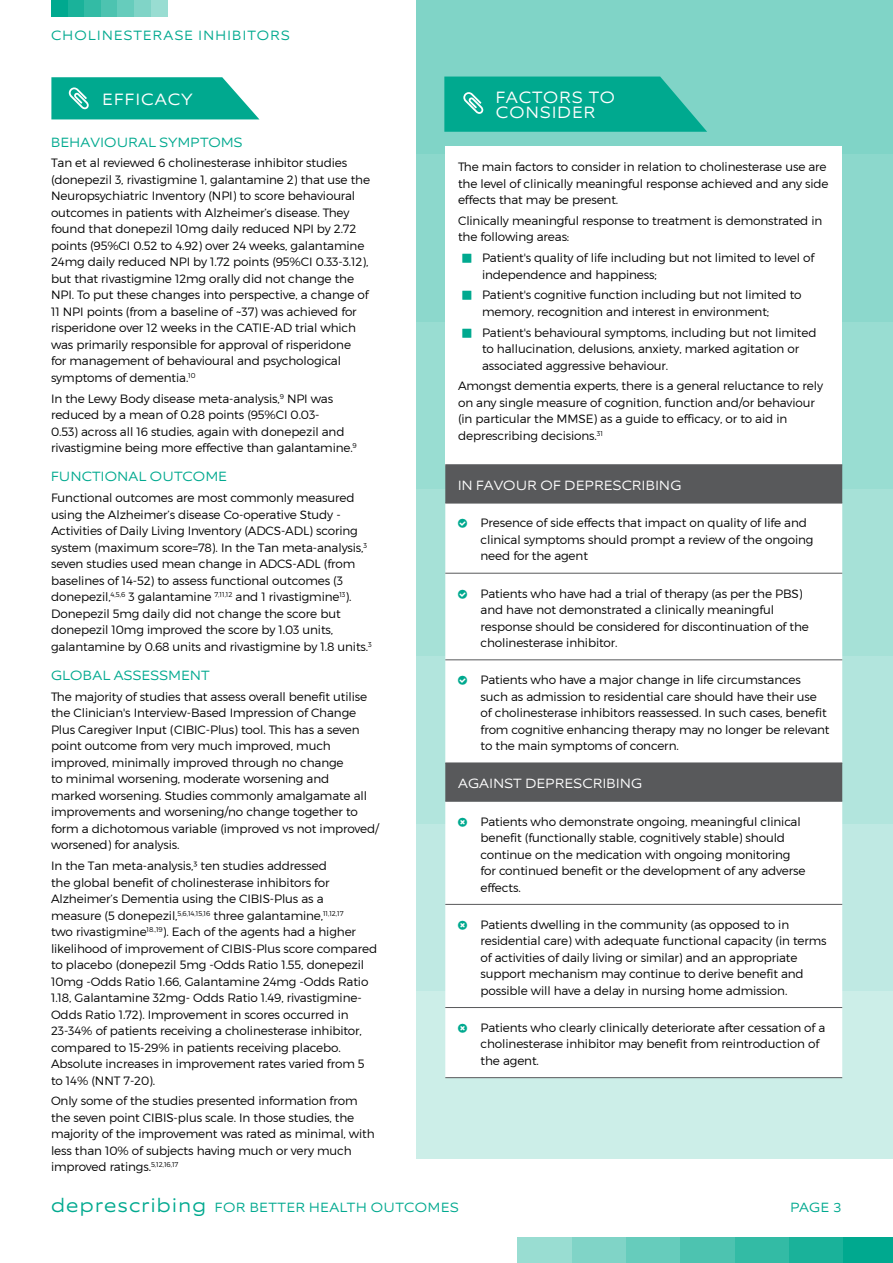
<style>
.page{position:relative;width:893px;height:1263px;background:#fff}
.page>*{position:absolute;margin:0;border:0;box-sizing:border-box;transform-origin:0 0}
.t1{font:300 16.5px/15px "Equip Extended";letter-spacing:.08em;color:#fff}
.t2{font:300 13.5px "Equip Extended";letter-spacing:.03em;color:#00a98f}
.t3{font:300 13.5px "Equip Extended";letter-spacing:.03em;color:#fff}
.t4{font:300 13.5px "Equip Extended";letter-spacing:.05em;color:#00a98f}
.t5{font:300 13.5px "Equip Extended";letter-spacing:.1em;color:#00a98f}
.t6{font:300 12px/16.5px "Montserrat";letter-spacing:-.01em;color:#000}
.s1{font-size:19.5px}
</style>
<div class="page">
<div style="left:51px;top:0;width:17px;height:17px;background:#00a98f"></div>
<div style="left:68px;top:0;width:16px;height:17px;background:#1ab29a"></div>
<div style="left:84px;top:0;width:17px;height:17px;background:#33bba5"></div>
<div style="left:101px;top:0;width:17px;height:17px;background:#4dc3b0"></div>
<div style="left:118px;top:0;width:16px;height:17px;background:#66ccbc"></div>
<div style="left:134px;top:0;width:17px;height:17px;background:#80d4c7"></div>
<div style="left:151px;top:0;width:17px;height:17px;background:#99ddd2"></div>
<div style="left:843px;top:1236px;width:50px;height:27px;background:#00a98f"></div>
<div style="left:789px;top:1236px;width:54px;height:27px;background:#1ab29a"></div>
<div style="left:734px;top:1236px;width:55px;height:27px;background:#33bba5"></div>
<div style="left:680px;top:1236px;width:54px;height:27px;background:#4dc3b0"></div>
<div style="left:626px;top:1236px;width:54px;height:27px;background:#66ccbc"></div>
<div style="left:571px;top:1236px;width:55px;height:27px;background:#80d4c7"></div>
<div style="left:517px;top:1236px;width:54px;height:27px;background:#99ddd2"></div>
<div style="left:417px;top:0;width:476px;height:155px;background:#80d4c7"></div>
<div style="left:417px;top:155px;width:476px;height:167px;background:#8cd8cc"></div>
<div style="left:417px;top:322px;width:476px;height:167px;background:#99ddd2"></div>
<div style="left:417px;top:489px;width:476px;height:168px;background:#a6e1d7"></div>
<div style="left:417px;top:657px;width:476px;height:167px;background:#b2e5dd"></div>
<div style="left:417px;top:824px;width:476px;height:167px;background:#bfe9e3"></div>
<div style="left:417px;top:991px;width:476px;height:168px;background:#cceee8"></div>
<div style="left:445px;top:147px;width:397px;height:319px;background:#fff"></div>
<div style="left:445px;top:465px;width:397px;height:38px;background:#58595b"></div>
<svg style="left:445px;top:504px;width:397px;height:573px;background:#f3f3f3"></svg>
<hr style="left:445px;top:464px;width:397px;height:1px;background:#58595b">
<hr style="left:445px;top:503px;width:397px;height:1px;background:#58595b">
<hr style="left:445px;top:573px;width:397px;height:1px;background:#58595b">
<hr style="left:445px;top:660px;width:397px;height:1px;background:#58595b">
<hr style="left:445px;top:763px;width:397px;height:1px;background:#58595b">
<hr style="left:445px;top:801px;width:397px;height:1px;background:#58595b">
<hr style="left:445px;top:904px;width:397px;height:1px;background:#58595b">
<hr style="left:445px;top:1007px;width:397px;height:1px;background:#58595b">
<hr style="left:445px;top:1077px;width:397px;height:1px;background:#58595b">
<svg style="left:51px;top:77px;width:208px;height:42px;background:#1cb29b"></svg>
<svg style="left:444px;top:77px;width:263px;height:55px;background:#0ead95"></svg>
<svg style="left:458px;top:519px;width:9px;height:9px"></svg>
<svg style="left:458px;top:589px;width:9px;height:9px"></svg>
<svg style="left:458px;top:676px;width:9px;height:9px"></svg>
<svg style="left:458px;top:817px;width:9px;height:9px"></svg>
<svg style="left:458px;top:920px;width:9px;height:9px"></svg>
<svg style="left:458px;top:1024px;width:9px;height:9px"></svg>
<p class="t5" style="left:51px;top:26px;width:240px">CHOLINESTERASE INHIBITORS</p>
<h1 class="t1" style="left:103px;top:92px;width:92px">EFFICACY</h1>
<h1 class="t1" style="left:496px;top:90px;width:121px">FACTORS TO<br>CONSIDER</h1>
<p class="t2" style="left:51px;top:133px;width:193px">BEHAVIOURAL SYMPTOMS</p>
<p class="t6" style="left:51px;top:155px;width:321px">Tan et al reviewed 6 cholinesterase inhibitor studies (donepezil 3, rivastigmine 1, galantamine 2) that use the Neuropsychiatric Inventory (NPI) to score behavioural outcomes in patients with Alzheimer’s disease. They found that donepezil 10mg daily reduced NPI by 2.72 points (95%CI 0.52 to 4.92) over 24 weeks, galantamine 24mg daily reduced NPI by 1.72 points (95%CI 0.33-3.12), but that rivastigmine 12mg orally did not change the NPI. To put these changes into perspective, a change of 11 NPI points (from a baseline of ~37) was achieved for risperidone over 12 weeks in the CATIE-AD trial which was primarily responsible for approval of risperidone<br>for management of behavioural and psychological symptoms of dementia.<sup>10</sup></p>
<p class="t6" style="left:51px;top:390px;width:307px">In the Lewy Body disease meta-analysis,<sup>9</sup> NPI was reduced by a mean of 0.28 points (95%CI 0.03-<br>0.53) across all 16 studies, again with donepezil and rivastigmine being more effective than galantamine.<sup>9</sup></p>
<p class="t2" style="left:51px;top:468px;width:177px">FUNCTIONAL OUTCOME</p>
<p class="t6" style="left:51px;top:489px;width:322px">Functional outcomes are most commonly measured using the Alzheimer’s disease Co-operative Study - Activities of Daily Living Inventory (ADCS-ADL) scoring system (maximum score=78). In the Tan meta-analysis,<sup>3 </sup>seven studies used mean change in ADCS-ADL (from baselines of 14-52) to assess functional outcomes (3 donepezil,<sup>4,5,6</sup> 3 galantamine <sup>7,11,12</sup> and 1 rivastigmine<sup>13</sup>).<br>Donepezil 5mg daily did not change the score but donepezil 10mg improved the score by 1.03 units, galantamine by 0.68 units and rivastigmine by 1.8 units.<sup>3</sup></p>
<p class="t2" style="left:51px;top:667px;width:160px">GLOBAL ASSESSMENT</p>
<p class="t6" style="left:51px;top:688px;width:329px">The majority of studies that assess overall benefit utilise the Clinician's Interview-Based Impression of Change Plus Caregiver Input (CIBIC-Plus) tool. This has a seven point outcome from very much improved, much improved, minimally improved through no change<br>to minimal worsening, moderate worsening and<br>marked worsening. Studies commonly amalgamate all improvements and worsening/no change together to form a dichotomous variable (improved vs not improved/ worsened) for analysis.</p>
<p class="t6" style="left:51px;top:857px;width:328px">In the Tan meta-analysis,3 ten studies addressed<br>the global benefit of cholinesterase inhibitors for Alzheimer’s Dementia using the CIBIS-Plus as a<br>measure (5 donepezil,<sup>5,6,14,15,16</sup> three galantamine,<sup>11,12,17<br></sup>two rivastigmine<sup>18.,19</sup>). Each of the agents had a higher likelihood of improvement of CIBIS-Plus score compared to placebo (donepezil 5mg -Odds Ratio 1.55, donepezil 10mg -Odds Ratio 1.66, Galantamine 24mg -Odds Ratio 1.18, Galantamine 32mg- Odds Ratio 1.49, rivastigmine-Odds Ratio 1.72). Improvement in scores occurred in 23-34% of patients receiving a cholinesterase inhibitor, compared to 15-29% in patients receiving placebo.<br>Absolute increases in improvement rates varied from 5 to 14% (NNT 7-20).</p>
<p class="t6" style="left:51px;top:1092px;width:325px">Only some of the studies presented information from the seven point CIBIS-plus scale. In those studies, the majority of the improvement was rated as minimal, with less than 10% of subjects having much or very much improved ratings.<sup>5,12,16,17</sup></p>
<p class="t6" style="left:458px;top:158px;width:372px">The main factors to consider in relation to cholinesterase use are the level of clinically meaningful response achieved and any side effects that may be present.</p>
<p class="t6" style="left:458px;top:212px;width:366px">Clinically meaningful response to treatment is demonstrated in the following areas:</p>
<p class="t6" style="left:482px;top:249px;width:334px">Patient's quality of life including but not limited to level of independence and happiness;</p>
<p class="t6" style="left:482px;top:287px;width:321px">Patient's cognitive function including but not limited to memory, recognition and interest in environment;</p>
<p class="t6" style="left:482px;top:324px;width:336px">Patient's behavioural symptoms, including but not limited to hallucination, delusions, anxiety, marked agitation or associated aggressive behaviour.</p>
<p class="t6" style="left:458px;top:378px;width:366px">Amongst dementia experts, there is a general reluctance to rely on any single measure of cognition, function and/or behaviour (in particular the MMSE) as a guide to efficacy, or to aid in deprescribing decisions.<sup>31</sup></p>
<p class="t3" style="left:458px;top:477px;width:225px">IN FAVOUR OF DEPRESCRIBING</p>
<p class="t6" style="left:481px;top:515px;width:334px">Presence of side effects that impact on quality of life and clinical symptoms should prompt a review of the ongoing need for the agent</p>
<p class="t6" style="left:481px;top:585px;width:330px">Patients who have had a trial of therapy (as per the PBS) and have not demonstrated a clinically meaningful response should be considered for discontinuation of the cholinesterase inhibitor.</p>
<p class="t6" style="left:481px;top:671px;width:351px">Patients who have a major change in life circumstances such as admission to residential care should have their use of cholinesterase inhibitors reassessed. In such cases, benefit from cognitive enhancing therapy may no longer be relevant to the main symptoms of concern.</p>
<p class="t3" style="left:458px;top:775px;width:186px">AGAINST DEPRESCRIBING</p>
<p class="t6" style="left:481px;top:813px;width:326px">Patients who demonstrate ongoing, meaningful clinical benefit (functionally stable, cognitively stable) should continue on the medication with ongoing monitoring for continued benefit or the development of any adverse effects.</p>
<p class="t6" style="left:481px;top:916px;width:348px">Patients dwelling in the community (as opposed to in residential care) with adequate functional capacity (in terms of activities of daily living or similar) and an appropriate support mechanism may continue to derive benefit and possible will have a delay in nursing home admission.</p>
<p class="t6" style="left:481px;top:1019px;width:346px">Patients who clearly clinically deteriorate after cessation of a cholinesterase inhibitor may benefit from reintroduction of the agent.</p>
<p class="t4" style="left:51px;top:1199px;width:409px"><span class="s1">deprescribing</span> FOR BETTER HEALTH OUTCOMES</p>
<p class="t2" style="left:790px;top:1199px;width:53px">PAGE 3</p>
</div>
